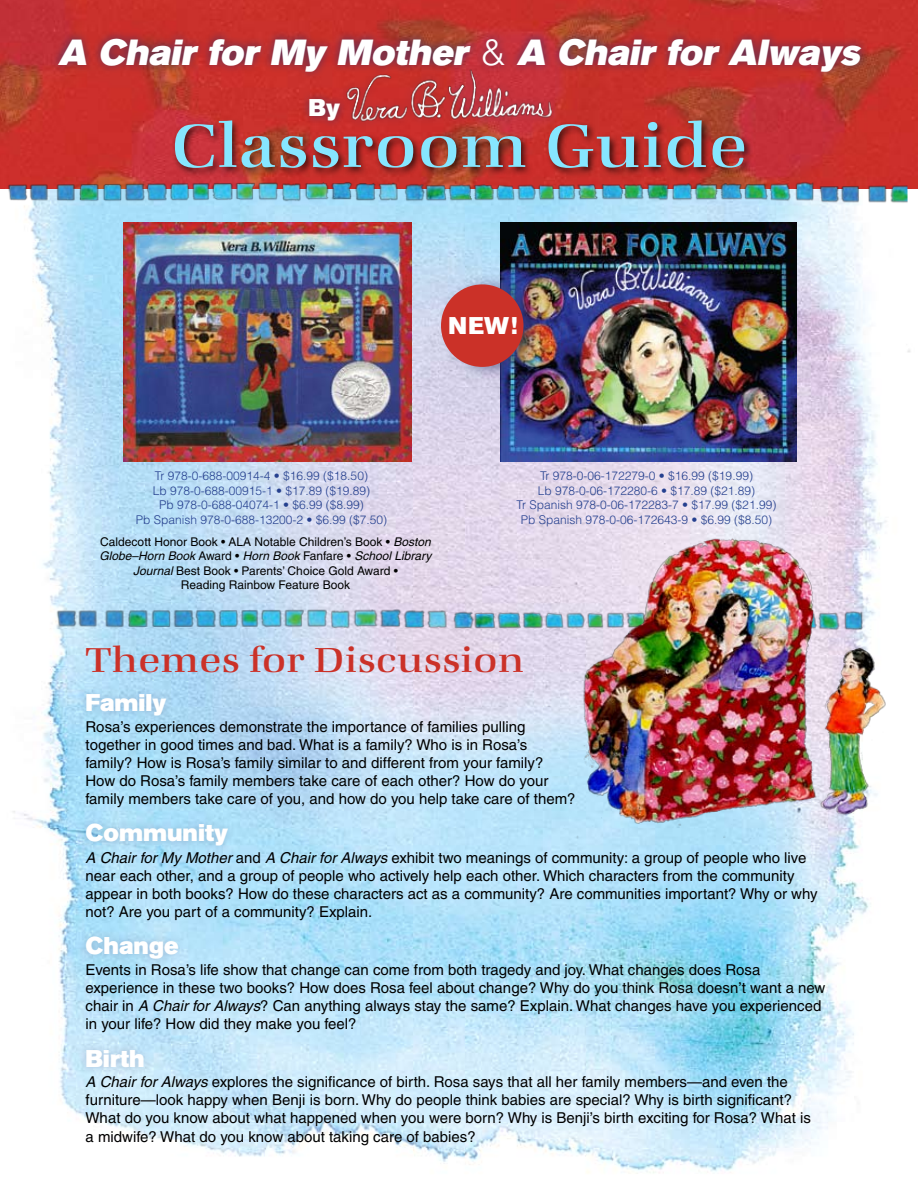
<style>
.page{position:relative;width:918px;height:1188px;background:#fff}
.page>*{position:absolute;margin:0;border:0;box-sizing:border-box;transform-origin:0 0}
.t1{font:500 63px "Zapf Book EF";color:#86e6ff}
.t2{font:italic 36px "Akzidenz Grotesk BE Super";color:#fff}
.t3{font:500 36px "Zapf Book EF";color:#cb3128}
.t4{font:24px "Akzidenz Grotesk BE Super";color:#fff}
.t5{font:15px/18px "Helvetica";color:#000}
.t6{font:300 12px/14.4px "Helvetica";color:#25408f;text-align:center}
.t7{font:12px/14.4px "Helvetica";color:#000;text-align:center}
.s1{font-family:"Helvetica";font-weight:300;font-style:normal}
.s2{font-style:italic}
</style>
<div class="page">
<img style="left:13px;top:208px;width:898px;height:966px">
<img style="left:49px;top:593px;width:514px;height:41px">
<div style="left:77px;top:684px;width:98px;height:40px;background:#353365;opacity:.25"></div>
<div style="left:76px;top:927px;width:111px;height:41px;background:#353365;opacity:.25"></div>
<div style="left:76px;top:814px;width:160px;height:40px;background:#353365;opacity:.25"></div>
<div style="left:77px;top:1041px;width:76px;height:36px;background:#353365;opacity:.25"></div>
<img style="left:123px;top:222px;width:288px;height:239px">
<img style="left:501px;top:222px;width:295px;height:240px">
<img style="left:0;top:0;width:918px;height:189px">
<img style="left:0;top:165px;width:838px;height:43px">
<img style="left:811px;top:171px;width:97px;height:39px">
<div style="left:48px;top:29px;width:820px;height:51px;background:#353365;opacity:.75"></div>
<div style="left:171px;top:117px;width:583px;height:61px;background:#000;opacity:.69"></div>
<div style="left:336px;top:60px;width:223px;height:68px;background:#353365;opacity:.31"></div>
<img style="left:344px;top:62px;width:210px;height:60px">
<div style="left:300px;top:90px;width:49px;height:40px;background:#353365;opacity:.75"></div>
<div style="left:436px;top:273px;width:108px;height:108px;background:#353365;opacity:.56"></div>
<div style="left:441px;top:284px;width:83px;height:83px;background:#cb3128;border-radius:50%"></div>
<img style="left:563px;top:515px;width:327px;height:323px">
<h2 class="t2" style="left:58px;top:31px;width:811px">A Chair for My Mother <span class="s1">&amp;</span> A Chair for Always</h2>
<h3 class="t4" style="left:309px;top:94px;width:33px">By</h3>
<h1 class="t1" style="left:170px;top:108px;width:579px">Classroom Guide</h1>
<h3 class="t4" style="left:448px;top:312px;width:70px">NEW!</h3>
<p class="t6" style="left:136px;top:469px;width:253px">Tr 978-0-688-00914-4 • $16.99 ($18.50)<br>Lb 978-0-688-00915-1 • $17.89 ($19.89)<br>Pb 978-0-688-04074-1 • $6.99 ($8.99)<br>Pb Spanish 978-0-688-13200-2 • $6.99 ($7.50)</p>
<p class="t6" style="left:517px;top:469px;width:261px">Tr 978-0-06-172279-0 • $16.99 ($19.99)<br>Lb 978-0-06-172280-6 • $17.89 ($21.89)<br>Tr Spanish 978-0-06-172283-7 • $17.99 ($21.99)<br>Pb Spanish 978-0-06-172643-9 • $6.99 ($8.50)</p>
<p class="t7" style="left:100px;top:535px;width:333px">Caldecott Honor Book • ALA Notable Children’s Book • <span class="s2">Boston Globe–Horn Book</span> Award • <span class="s2">Horn Book</span> Fanfare • <span class="s2">School Library Journal</span> Best Book • Parents’ Choice Gold Award •<br>Reading Rainbow Feature Book</p>
<h2 class="t3" style="left:86px;top:638px;width:441px">Themes for Discussion</h2>
<h3 class="t4" style="left:86px;top:689px;width:83px">Family</h3>
<p class="t5" style="left:86px;top:717px;width:492px">Rosa’s experiences demonstrate the importance of families pulling together in good times and bad. What is a family? Who is in Rosa’s family? How is Rosa’s family similar to and different from your family?<br>How do Rosa’s family members take care of each other? How do your family members take care of you, and how do you help take care of them?</p>
<h3 class="t4" style="left:86px;top:819px;width:144px">Community</h3>
<p class="t5" style="left:86px;top:848px;width:734px"><span class="s2">A Chair for My Mother</span> and <span class="s2">A Chair for Always</span> exhibit two meanings of community: a group of people who live near each other, and a group of people who actively help each other. Which characters from the community appear in both books? How do these characters act as a community? Are communities important? Why or why not? Are you part of a community? Explain.</p>
<h3 class="t4" style="left:86px;top:932px;width:94px">Change</h3>
<p class="t5" style="left:86px;top:961px;width:741px">Events in Rosa’s life show that change can come from both tragedy and joy. What changes does Rosa experience in these two books? How does Rosa feel about change? Why do you think Rosa doesn’t want a new chair in <span class="s2">A Chair for Always</span>? Can anything always stay the same? Explain. What changes have you experienced in your life? How did they make you feel?</p>
<h3 class="t4" style="left:86px;top:1045px;width:61px">Birth</h3>
<p class="t5" style="left:86px;top:1073px;width:727px"><span class="s2">A Chair for Always</span> explores the significance of birth. Rosa says that all her family members—and even the furniture—look happy when Benji is born. Why do people think babies are special? Why is birth significant?<br>What do you know about what happened when you were born? Why is Benji’s birth exciting for Rosa? What is a midwife? What do you know about taking care of babies?</p>
</div>
